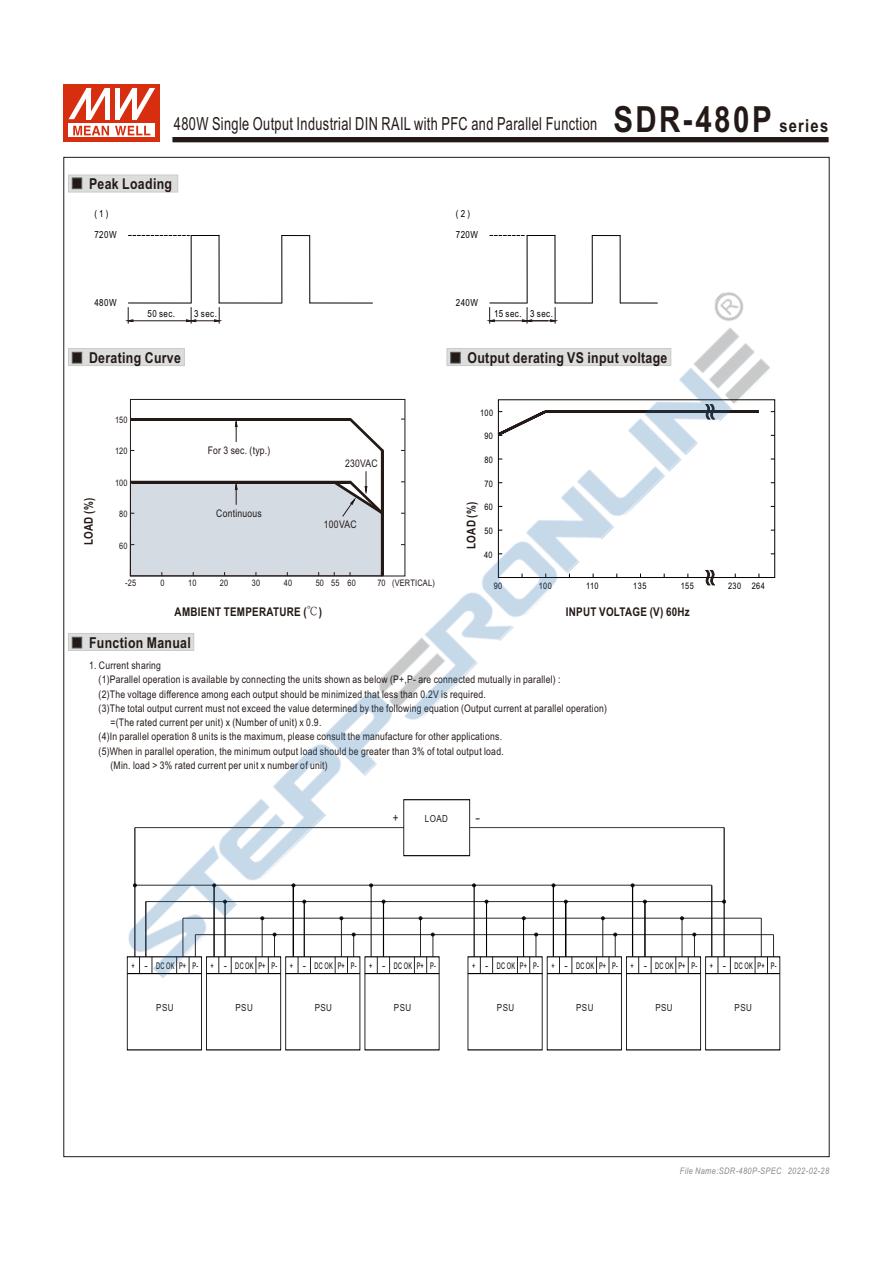
<style>
.page{position:relative;width:893px;height:1263px;background:#fff}
.page>*{position:absolute;margin:0;border:0;box-sizing:border-box;transform-origin:0 0}
.t1{font:700 36px "Arial Narrow";letter-spacing:.07em;color:#231916}
.t2{font:18px "Arial Narrow";letter-spacing:.025em;color:#231916;scale:.87 1}
.t3{font:700 15px "Arial Narrow";letter-spacing:.025em;color:#231916}
.t4{font:700 12px "Arial Narrow";letter-spacing:.025em;color:#231916}
.t5{font:12px "Arial Narrow";color:#231f20}
.t6{font:12px "Arial Narrow";color:#231f20;scale:1.42 1}
.t7{font:10.5px "Arial Narrow";letter-spacing:.025em;color:#231916}
.t8{font:9.75px "Arial Narrow";letter-spacing:.045em;color:#000}
.t9{font:9.75px "Arial Narrow";letter-spacing:.045em;color:#231f20}
.t10{font:9.15px "Arial Narrow";letter-spacing:.045em;color:#000;scale:.75 1}
.t11{font:9px "Arial Narrow";letter-spacing:.025em;color:#231916}
.t12{font:9px "Arial Narrow";letter-spacing:.045em;color:#000}
.t13{font:italic 9px "Arial Narrow";letter-spacing:.045em;color:#898989}
.s1{font-size:18px}
.s2{font-family:"Inn Ming";font-weight:500}
</style>
<div class="page">
<svg style="left:68px;top:348px;width:32px;height:18px"></svg>
<svg style="left:68px;top:175px;width:62px;height:17px"></svg>
<hr style="left:527px;top:236px;width:1px;height:67px;background:#000">
<hr style="left:555px;top:235px;width:1px;height:68px;background:#000">
<hr style="left:592px;top:236px;width:1px;height:67px;background:#000">
<hr style="left:620px;top:236px;width:1px;height:67px;background:#000">
<svg style="left:490px;top:235px;width:65px;height:1px"></svg>
<svg style="left:592px;top:235px;width:28px;height:1px"></svg>
<svg style="left:130px;top:156px;width:253px;height:129px"></svg>
<svg style="left:172px;top:137px;width:657px;height:6px"></svg>
<svg style="left:68px;top:633px;width:32px;height:18px"></svg>
<div style="left:206px;top:957px;width:75px;height:93px;border:1px solid #000"></div>
<div style="left:127px;top:957px;width:75px;height:93px;border:1px solid #000"></div>
<div style="left:626px;top:957px;width:75px;height:93px;border:1px solid #000"></div>
<div style="left:705px;top:957px;width:75px;height:93px;border:1px solid #000"></div>
<div style="left:64px;top:84px;width:96px;height:58px;background:#d62e0f"></div>
<svg style="left:69px;top:124px;width:86px;height:13px"></svg>
<svg style="left:115px;top:126px;width:35px;height:9px"></svg>
<svg style="left:73px;top:126px;width:36px;height:9px"></svg>
<svg style="left:69px;top:88px;width:40px;height:31px"></svg>
<svg style="left:115px;top:88px;width:40px;height:31px"></svg>
<img style="left:100px;top:285px;width:681px;height:693px">
<h2 class="t2" style="left:174px;top:117px;width:488px">480W Single Output Industrial DIN RAIL with PFC and Parallel Function</h2>
<h3 class="t3" style="left:89px;top:178px;width:85px">Peak Loading</h3>
<p class="t8" style="left:94px;top:231px;width:24px">720W</p>
<p class="t8" style="left:456px;top:231px;width:24px">720W</p>
<p class="t8" style="left:94px;top:210px;width:16px">( 1 )</p>
<p class="t8" style="left:456px;top:210px;width:16px">( 2 )</p>
<h1 class="t1" style="left:613px;top:106px;width:216px">SDR-480P <span class="s1">series</span></h1>
<p class="t8" style="left:94px;top:299px;width:24px">480W</p>
<p class="t8" style="left:456px;top:299px;width:24px">240W</p>
<p class="t8" style="left:148px;top:310px;width:29px">50 sec.</p>
<p class="t8" style="left:194px;top:310px;width:24px">3 sec.</p>
<p class="t8" style="left:494px;top:310px;width:60px">15 sec. 3 sec.</p>
<h3 class="t3" style="left:89px;top:352px;width:93px">Derating Curve</h3>
<h3 class="t3" style="left:467px;top:352px;width:201px">Output derating VS input voltage</h3>
<p class="t4" style="left:84px;top:545px;width:49px;rotate:-90deg">LOAD (%)</p>
<p class="t11" style="left:115px;top:416px;width:14px">150</p>
<p class="t11" style="left:115px;top:448px;width:14px">120</p>
<p class="t11" style="left:115px;top:479px;width:14px">100</p>
<p class="t11" style="left:119px;top:511px;width:10px">80</p>
<p class="t11" style="left:119px;top:543px;width:10px">60</p>
<p class="t7" style="left:208px;top:446px;width:64px">For 3 sec. (typ.)</p>
<p class="t7" style="left:216px;top:509px;width:47px">Continuous</p>
<p class="t7" style="left:345px;top:459px;width:34px">230VAC</p>
<p class="t7" style="left:324px;top:520px;width:34px">100VAC</p>
<p class="t11" style="left:125px;top:579px;width:13px">-25</p>
<p class="t11" style="left:160px;top:579px;width:6px">0</p>
<p class="t11" style="left:392px;top:579px;width:44px">(VERTICAL)</p>
<p class="t11" style="left:188px;top:579px;width:10px">10</p>
<p class="t11" style="left:220px;top:579px;width:10px">20</p>
<p class="t11" style="left:252px;top:579px;width:10px">30</p>
<p class="t11" style="left:284px;top:579px;width:10px">40</p>
<p class="t11" style="left:316px;top:579px;width:42px">50 55 60</p>
<p class="t11" style="left:377px;top:579px;width:10px">70</p>
<p class="t4" style="left:175px;top:607px;width:149px">AMBIENT TEMPERATURE (<span class="s2">℃</span>)</p>
<h3 class="t3" style="left:89px;top:637px;width:103px">Function Manual</h3>
<p class="t12" style="left:480px;top:409px;width:15px">100</p>
<p class="t12" style="left:484px;top:433px;width:10px">90</p>
<p class="t12" style="left:484px;top:456px;width:10px">80</p>
<p class="t12" style="left:484px;top:480px;width:10px">70</p>
<p class="t4" style="left:467px;top:549px;width:49px;rotate:-90deg">LOAD (%)</p>
<p class="t12" style="left:484px;top:504px;width:10px">60</p>
<p class="t12" style="left:484px;top:527px;width:10px">50</p>
<p class="t12" style="left:484px;top:551px;width:10px">40</p>
<p class="t12" style="left:494px;top:583px;width:10px">90</p>
<p class="t12" style="left:539px;top:583px;width:15px">100</p>
<p class="t12" style="left:586px;top:583px;width:14px">110</p>
<p class="t12" style="left:633px;top:583px;width:15px">135</p>
<p class="t12" style="left:681px;top:583px;width:15px">155</p>
<p class="t12" style="left:728px;top:583px;width:38px">230 264</p>
<p class="t4" style="left:566px;top:607px;width:126px">INPUT VOLTAGE (V) 60Hz</p>
<p class="t7" style="left:89px;top:661px;width:74px">1. Current sharing</p>
<p class="t7" style="left:99px;top:676px;width:463px">(1)Parallel operation is available by connecting the units shown as below (P+,P- are connected mutually in parallel) :</p>
<p class="t7" style="left:99px;top:690px;width:389px">(2)The voltage difference among each output should be minimized that less than 0.2V is required.</p>
<p class="t7" style="left:99px;top:704px;width:510px">(3)The total output current must not exceed the value determined by the following equation (Output current at parallel operation)</p>
<p class="t7" style="left:111px;top:718px;width:212px">=(The rated current per unit) x (Number of unit) x 0.9.</p>
<p class="t7" style="left:99px;top:733px;width:405px">(4)In parallel operation 8 units is the maximum, please consult the manufacture for other applications.</p>
<p class="t7" style="left:99px;top:747px;width:407px">(5)When in parallel operation, the minimum output load should be greater than 3% of total output load.</p>
<p class="t7" style="left:111px;top:761px;width:219px">(Min. load &gt; 3% rated current per unit x number of unit)</p>
<p class="t9" style="left:425px;top:815px;width:25px">LOAD</p>
<p class="t5" style="left:393px;top:814px;width:7px">+</p>
<p class="t6" style="left:475px;top:814px;width:5px">-</p>
<p class="t10" style="left:131px;top:962px;width:91px">+ - DC OK P+ P-</p>
<p class="t10" style="left:211px;top:962px;width:91px">+ - DC OK P+ P-</p>
<p class="t10" style="left:290px;top:962px;width:91px">+ - DC OK P+ P-</p>
<p class="t10" style="left:369px;top:962px;width:91px">+ - DC OK P+ P-</p>
<p class="t10" style="left:472px;top:962px;width:91px">+ - DC OK P+ P-</p>
<p class="t10" style="left:551px;top:962px;width:91px">+ - DC OK P+ P-</p>
<p class="t10" style="left:631px;top:962px;width:91px">+ - DC OK P+ P-</p>
<p class="t10" style="left:710px;top:962px;width:91px">+ - DC OK P+ P-</p>
<p class="t9" style="left:156px;top:1004px;width:19px">PSU</p>
<p class="t9" style="left:235px;top:1004px;width:19px">PSU</p>
<p class="t9" style="left:315px;top:1004px;width:19px">PSU</p>
<p class="t9" style="left:394px;top:1004px;width:19px">PSU</p>
<p class="t9" style="left:497px;top:1004px;width:19px">PSU</p>
<p class="t9" style="left:576px;top:1004px;width:19px">PSU</p>
<p class="t9" style="left:655px;top:1004px;width:19px">PSU</p>
<p class="t9" style="left:735px;top:1004px;width:19px">PSU</p>
<p class="t13" style="left:680px;top:1167px;width:151px">File Name:SDR-480P-SPEC 2022-02-28</p>
</div>
